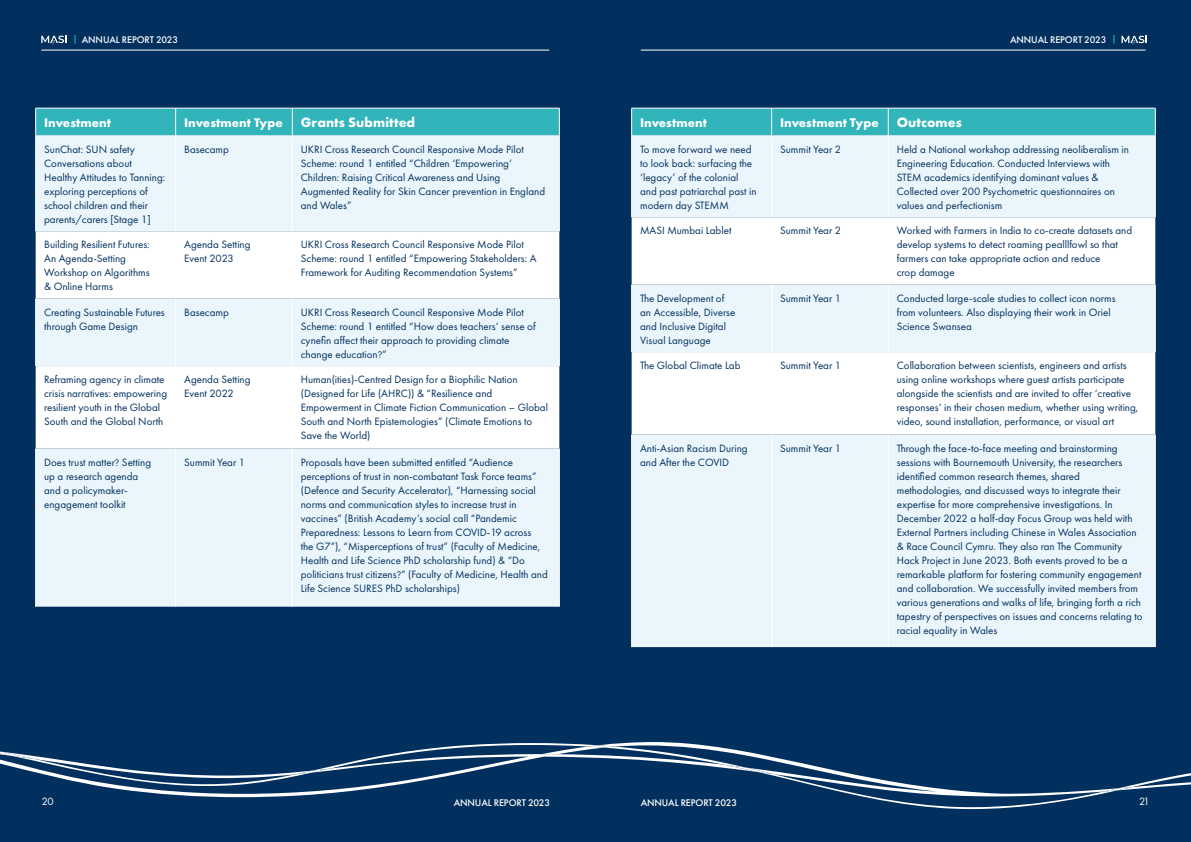
<style>
.page{position:relative;width:1191px;height:842px;background:#fff}
.page>*{position:absolute;margin:0;border:0;box-sizing:border-box;transform-origin:0 0}
.body{font:700 14px "Futura PT";color:#fff}
.body-2{font:700 13px "Futura PT";color:#fff}
.body-3{font:11px/14px "Futura PT";color:#01305e}
.t1{font:11px "Futura PT";color:#fff}
.t2{font:500 10px "Futura PT";letter-spacing:-.01em;color:#fff}
.s1{font-family:"Arial Hebrew Scholar";font-weight:300}
</style>
<div class="page">
<div style="left:596px;top:0;width:595px;height:842px;background:#01305e"></div>
<div style="left:0;top:0;width:596px;height:842px;background:#01305e"></div>
<svg style="left:2px;top:742px;width:1189px;height:67px"></svg>
<hr style="left:641px;top:50px;width:504px;height:1px;background:#fff">
<hr style="left:41px;top:50px;width:508px;height:1px;background:#fff">
<svg style="left:41px;top:36px;width:26px;height:9px"></svg>
<svg style="left:1121px;top:36px;width:26px;height:9px"></svg>
<div style="left:36px;top:137px;width:523px;height:470px;background:#ebf6fc"></div>
<svg style="left:36px;top:231px;width:523px;height:218px;background:#f8fbfd"></svg>
<hr style="left:175px;top:136px;width:1px;height:95px;background:#fff">
<hr style="left:292px;top:136px;width:1px;height:95px;background:#fff">
<hr style="left:175px;top:299px;width:1px;height:67px;background:#fff">
<hr style="left:292px;top:299px;width:1px;height:67px;background:#fff">
<hr style="left:175px;top:449px;width:1px;height:158px;background:#fff">
<hr style="left:292px;top:449px;width:1px;height:158px;background:#fff">
<svg style="left:35px;top:108px;width:525px;height:28px;background:#3bb8bd"></svg>
<hr style="left:36px;top:136px;width:140px;height:1px;background:#fff">
<hr style="left:35px;top:136px;width:1px;height:95px;background:#fff">
<hr style="left:176px;top:136px;width:116px;height:1px;background:#fff">
<hr style="left:292px;top:136px;width:267px;height:1px;background:#fff">
<hr style="left:559px;top:136px;width:1px;height:95px;background:#fff">
<hr style="left:35px;top:299px;width:1px;height:67px;background:#fff">
<hr style="left:559px;top:299px;width:1px;height:67px;background:#fff">
<hr style="left:35px;top:449px;width:1px;height:158px;background:#fff">
<hr style="left:559px;top:449px;width:1px;height:158px;background:#fff">
<div style="left:632px;top:137px;width:523px;height:510px;background:#ebf6fc"></div>
<svg style="left:631px;top:217px;width:524px;height:218px;background:#f7fbfd"></svg>
<hr style="left:771px;top:136px;width:1px;height:81px;background:#fff">
<hr style="left:887px;top:136px;width:1px;height:81px;background:#fff">
<hr style="left:771px;top:285px;width:1px;height:67px;background:#fff">
<hr style="left:887px;top:285px;width:1px;height:67px;background:#fff">
<hr style="left:771px;top:435px;width:1px;height:212px;background:#fff">
<hr style="left:887px;top:435px;width:1px;height:212px;background:#fff">
<svg style="left:631px;top:108px;width:525px;height:28px;background:#3bb8bd"></svg>
<hr style="left:631px;top:136px;width:140px;height:1px;background:#fff">
<hr style="left:631px;top:136px;width:1px;height:81px;background:#fff">
<hr style="left:771px;top:136px;width:117px;height:1px;background:#fff">
<hr style="left:888px;top:136px;width:267px;height:1px;background:#fff">
<hr style="left:1155px;top:136px;width:1px;height:81px;background:#fff">
<hr style="left:631px;top:285px;width:1px;height:67px;background:#fff">
<hr style="left:1155px;top:285px;width:1px;height:67px;background:#fff">
<hr style="left:631px;top:435px;width:1px;height:212px;background:#fff">
<hr style="left:1155px;top:435px;width:1px;height:212px;background:#fff">
<p class="t2" style="left:82px;top:33px;width:98px">ANNUAL REPORT 2023</p>
<p class="t2" style="left:1010px;top:33px;width:98px">ANNUAL REPORT 2023</p>
<p class="body-2" style="left:44px;top:114px;width:68px">Investment</p>
<p class="body-2" style="left:184px;top:114px;width:100px">Investment Type</p>
<p class="body" style="left:301px;top:114px;width:116px">Grants Submitted</p>
<p class="body-3" style="left:44px;top:142px;width:123px">SunChat: SUN safety<br>Conversations about<br>Healthy Attitudes to Tanning: exploring perceptions of school children and their parents/carers [Stage 1]</p>
<p class="body-3" style="left:184px;top:142px;width:46px">Basecamp</p>
<p class="body-3" style="left:301px;top:142px;width:246px">UKRI Cross Research Council Responsive Mode Pilot Scheme: round 1 entitled “Children ‘Empowering’ Children: Raising Critical Awareness and Using Augmented Reality for Skin Cancer prevention in England and Wales”</p>
<p class="body-3" style="left:44px;top:237px;width:107px">Building Resilient Futures:<br>An Agenda-Setting<br>Workshop on Algorithms &amp; Online Harms</p>
<p class="body-3" style="left:184px;top:237px;width:68px">Agenda Setting<br>Event 2023</p>
<p class="body-3" style="left:301px;top:237px;width:237px">UKRI Cross Research Council Responsive Mode Pilot<br>Scheme: round 1 entitled “Empowering Stakeholders: A<br>Framework for Auditing Recommendation Systems”</p>
<p class="body-3" style="left:44px;top:305px;width:122px">Creating Sustainable Futures through Game Design</p>
<p class="body-3" style="left:184px;top:305px;width:46px">Basecamp</p>
<p class="body-3" style="left:301px;top:305px;width:236px">UKRI Cross Research Council Responsive Mode Pilot Scheme: round 1 entitled “How does teachers’ sense of cynefin affect their approach to providing climate change education<span class="s1">?</span>”</p>
<p class="body-3" style="left:44px;top:372px;width:124px">Reframing agency in climate crisis narratives: empowering resilient youth in the Global<br>South and the Global North</p>
<p class="body-3" style="left:184px;top:372px;width:68px">Agenda Setting<br>Event 2022</p>
<p class="body-3" style="left:301px;top:372px;width:249px">Human(ities)-Centred Design for a Biophilic Nation (Designed for Life (AHRC)) &amp; “Resilience and Empowerment in Climate Fiction Communication – Global South and North Epistemologies” (Climate Emotions to Save the World)</p>
<p class="body-3" style="left:44px;top:455px;width:108px">Does trust matter<span class="s1">?</span> Setting up a research agenda and a policymaker&shy;engagement toolkit</p>
<p class="body-3" style="left:184px;top:455px;width:62px">Summit Year 1</p>
<p class="body-3" style="left:301px;top:455px;width:249px">Proposals have been submitted entitled “Audience perceptions of trust in non-combatant Task Force teams” (Defence and Security Accelerator), “Harnessing social norms and communication styles to increase trust in vaccines” (British Academy’s social call “Pandemic Preparedness: Lessons to Learn from COVID-19 across<br>the G7”), “Misperceptions of trust” (Faculty of Medicine, Health and Life Science PhD scholarship fund) &amp; “Do politicians trust citizens<span class="s1">?</span>” (Faculty of Medicine, Health and Life Science SURES PhD scholarships)</p>
<p class="body-2" style="left:640px;top:114px;width:68px">Investment</p>
<p class="body-2" style="left:780px;top:114px;width:100px">Investment Type</p>
<p class="body" style="left:896px;top:114px;width:67px">Outcomes</p>
<p class="body-3" style="left:640px;top:142px;width:118px">To move forward we need to look back: surfacing the ‘legacy’ of the colonial and past patriarchal past in modern day STEMM</p>
<p class="body-3" style="left:780px;top:142px;width:62px">Summit Year 2</p>
<p class="body-3" style="left:896px;top:142px;width:234px">Held a National workshop addressing neoliberalism in Engineering Education. Conducted Interviews with STEM academics identifying dominant values &amp; Collected over 200 Psychometric questionnaires on values and perfectionism</p>
<p class="body-3" style="left:640px;top:223px;width:93px">MASI Mumbai Lablet</p>
<p class="body-3" style="left:780px;top:223px;width:62px">Summit Year 2</p>
<p class="body-3" style="left:896px;top:223px;width:237px">Worked with Farmers in India to co-create datasets and develop systems to detect roaming pealllfowl so that farmers can take appropriate action and reduce<br>crop damage</p>
<p class="body-3" style="left:640px;top:291px;width:97px">The Development of an Accessible, Diverse and Inclusive Digital<br>Visual Language</p>
<p class="body-3" style="left:780px;top:291px;width:62px">Summit Year 1</p>
<p class="body-3" style="left:896px;top:291px;width:220px">Conducted large-scale studies to collect icon norms from volunteers. Also displaying their work in Oriel<br>Science Swansea</p>
<p class="body-3" style="left:640px;top:358px;width:102px">The Global Climate Lab</p>
<p class="body-3" style="left:780px;top:358px;width:62px">Summit Year 1</p>
<p class="body-3" style="left:896px;top:358px;width:243px">Collaboration between scientists, engineers and artists using online workshops where guest artists participate alongside the scientists and are invited to offer ‘creative responses’ in their chosen medium, whether using writing, video, sound installation, performance, or visual art</p>
<p class="body-3" style="left:640px;top:441px;width:109px">Anti-Asian Racism During and After the COVID</p>
<p class="body-3" style="left:780px;top:441px;width:62px">Summit Year 1</p>
<p class="body-3" style="left:896px;top:441px;width:247px">Through the face-to-face meeting and brainstorming sessions with Bournemouth University, the researchers identified common research themes, shared methodologies, and discussed ways to integrate their expertise for more comprehensive investigations. In December 2022 a half-day Focus Group was held with External Partners including Chinese in Wales Association &amp; Race Council Cymru. They also ran The Community Hack Project in June 2023. Both events proved to be a remarkable platform for fostering community engagement and collaboration. We successfully invited members from various generations and walks of life, bringing forth a rich tapestry of perspectives on issues and concerns relating to racial equality in Wales</p>
<p class="t1" style="left:42px;top:795px;width:14px">20</p>
<p class="t2" style="left:454px;top:797px;width:98px">ANNUAL REPORT 2023</p>
<p class="t2" style="left:640px;top:797px;width:98px">ANNUAL REPORT 2023</p>
<p class="t1" style="left:1139px;top:795px;width:12px">21</p>
</div>
